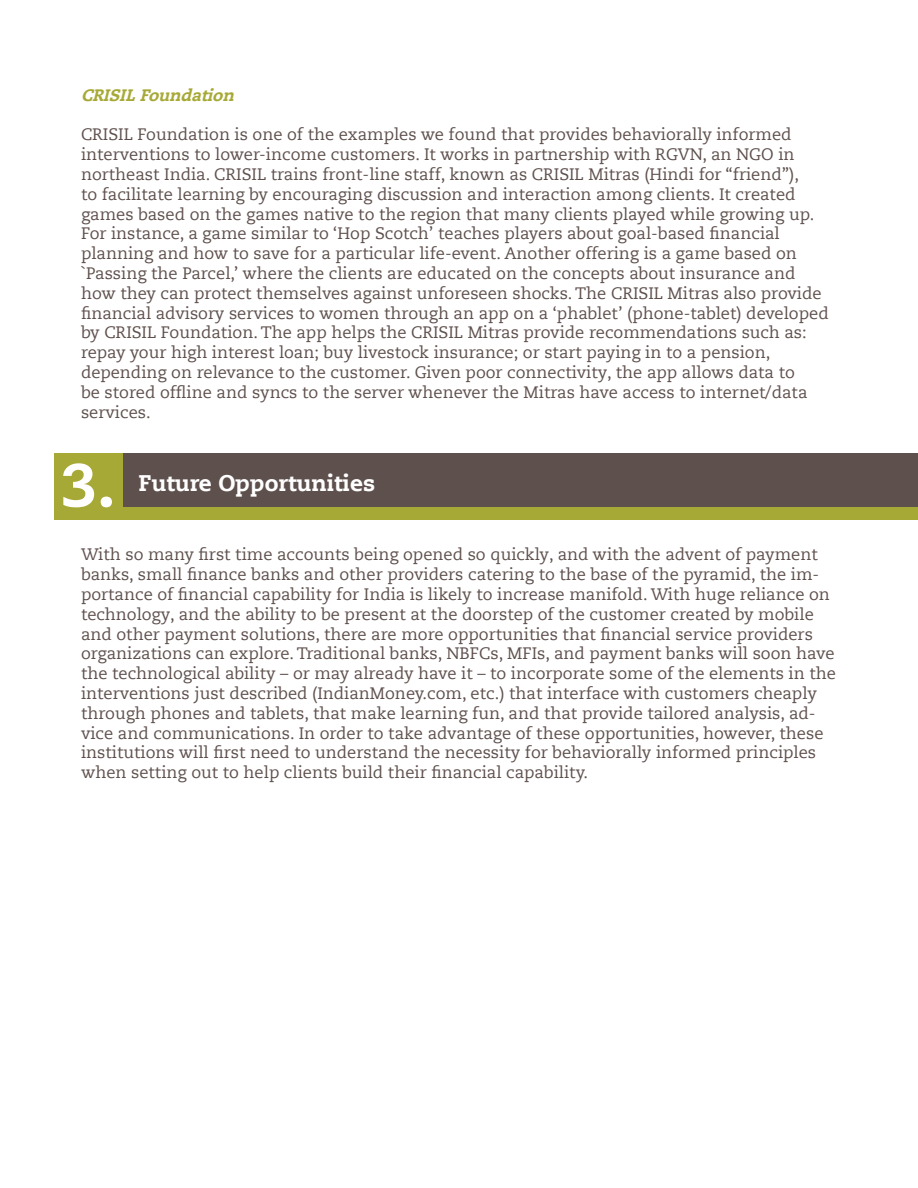
<style>
.page{position:relative;width:918px;height:1188px;background:#fff}
.page>*{position:absolute;margin:0;border:0;box-sizing:border-box;transform-origin:0 0}
.t1{font:800 60px "Caecilia Com 85";color:#fff}
.t2{font:800 22.5px "Caecilia Com 85";color:#fff}
.t3{font:16.5px/19.8px "Caecilia Com 55 Roman";color:#5e504d}
.t4{font:italic 800 16.5px "Caecilia Com 85";color:#a7a937}
</style>
<div class="page">
<div style="left:54px;top:454px;width:864px;height:65px;background:#5e504d"></div>
<div style="left:54px;top:507px;width:864px;height:13px;background:#a7a937"></div>
<div style="left:54px;top:454px;width:68px;height:65px;background:#a7a937"></div>
<p class="t4" style="left:81px;top:84px;width:160px">CRISILFoundation</p>
<p class="t3" style="left:81px;top:125px;width:712px">CRISIL Foundation is one of the examples we found that provides behaviorally informed</p>
<p class="t3" style="left:81px;top:144px;width:719px">interventions to lower-income customers. It works in partnership with RGVN, an NGO in northeast India. CRISIL trains front-line staff, known as CRISIL Mitras (Hindi for “friend”),</p>
<p class="t3" style="left:81px;top:184px;width:735px">to facilitate learning by encouraging discussion and interaction among clients. It created games based on the games native to the region that many clients played while growing up.<br>For instance, a game similar to ‘Hop Scotch’ teaches players about goal-based financial</p>
<p class="t3" style="left:81px;top:243px;width:717px">planning and how to save for a particular life-event. Another offering is a game based on `Passing the Parcel,’ where the clients are educated on the concepts about insurance and</p>
<p class="t3" style="left:81px;top:283px;width:749px">how they can protect themselves against unforeseen shocks. The CRISIL Mitras also provide financial advisory services to women through an app on a ‘phablet’ (phone-tablet) developed by CRISIL Foundation. The app helps the CRISIL Mitras provide recommendations such as:</p>
<p class="t3" style="left:81px;top:342px;width:691px">repay your high interest loan; buy livestock insurance; or start paying in to a pension,</p>
<p class="t3" style="left:81px;top:362px;width:715px">depending on relevance to the customer. Given poor connectivity, the app allows data to</p>
<p class="t3" style="left:81px;top:382px;width:728px">be stored offline and syncs to the server whenever the Mitras have access to internet/data services.</p>
<p class="t1" style="left:62px;top:444px;width:55px">3.</p>
<p class="t2" style="left:139px;top:468px;width:238px">Future Opportunities</p>
<p class="t3" style="left:81px;top:545px;width:756px">With so many first time accounts being opened so quickly, and with the advent of payment banks, small finance banks and other providers catering to the base of the pyramid, the im&shy;portance of financial capability for India is likely to increase manifold. With huge reliance on technology, and the ability to be present at the doorstep of the customer created by mobile and other payment solutions, there are more opportunities that financial service providers organizations can explore. Traditional banks, NBFCs, MFIs, and payment banks will soon have the technological ability – or may already have it – to incorporate some of the elements in the interventions just described (IndianMoney.com, etc.) that interface with customers cheaply through phones and tablets, that make learning fun, and that provide tailored analysis, ad&shy;vice and communications. In order to take advantage of these opportunities, however, these institutions will first need to understand the necessity for behaviorally informed principles when setting out to help clients build their financial capability.</p>
</div>
